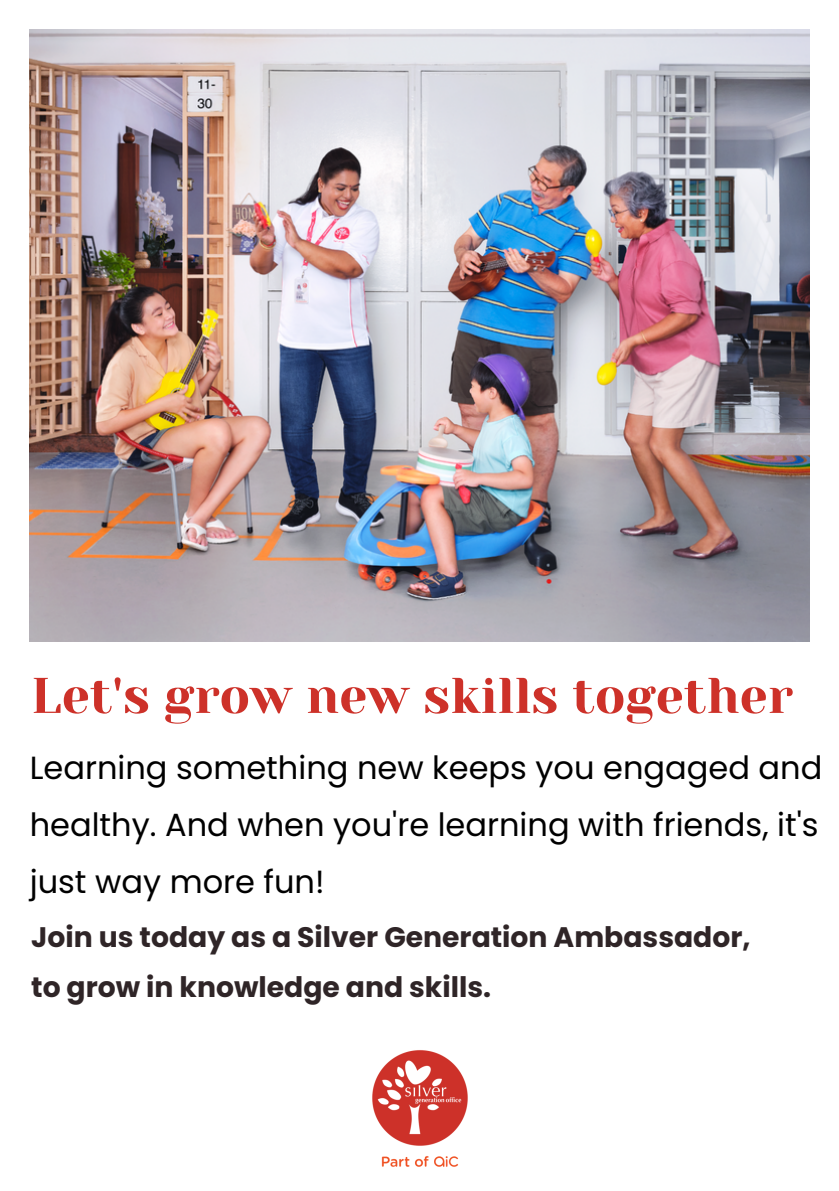
<style>
.page{position:relative;width:839px;height:1191px;background:#fff}
.page>*{position:absolute;margin:0;border:0;box-sizing:border-box;transform-origin:0 0}
.t1{font:50px "Yeseva One";color:#cd3129}
.t2{font:32px/57px "Poppins";color:#000}
.t3{font:700 28.2px "Poppins";color:#2f2527}
</style>
<div class="page">
<img style="left:30px;top:29px;width:779px;height:613px">
<img style="left:372px;top:1050px;width:96px;height:117px">
<p class="t1" style="left:31px;top:667px;width:763px">Let's grow new skills together</p>
<p class="t2" style="left:30px;top:739px;width:794px">Learning something new keeps you engaged and healthy. And when you're learning with friends, it's just way more fun!</p>
<p class="t3" style="left:31px;top:918px;width:720px">Join us today as a Silver Generation Ambassador,</p>
<p class="t3" style="left:31px;top:967px;width:461px">to grow in knowledge and skills.</p>
</div>
